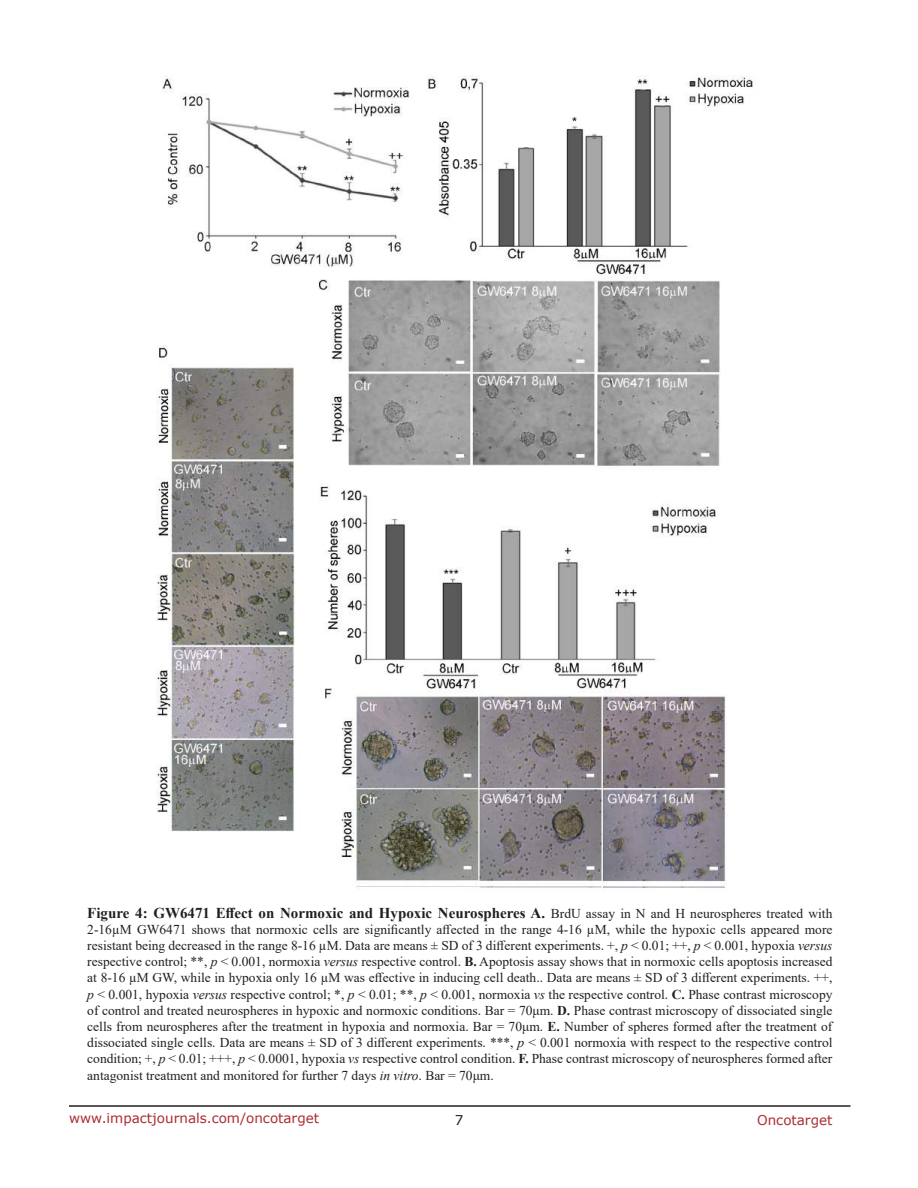
<style>
.page{position:relative;width:918px;height:1188px;background:#fff}
.page>*{position:absolute;margin:0;border:0;box-sizing:border-box;transform-origin:0 0}
.t1{font:700 15px "Times New Roman";color:#221f22}
.t2{font:13.5px/16.2px "Times New Roman";color:#221f22;text-align:justify}
.t3{font:13.5px "Verdana";color:#ac2b31}
.t4{font:13.5px "Verdana";color:#221f22}
.s1{font-weight:400;font-size:13.5px}
.s2{font-style:italic}
.s3{font-weight:700}
</style>
<div class="page">
<hr style="left:69px;top:1105px;width:781px;height:2px;background:#231f20">
<img style="left:157px;top:76px;width:596px;height:812px">
<p class="t1" style="left:87px;top:902px;width:747px">Figure 4: GW6471 Effect on Normoxic and Hypoxic Neurospheres A. <span class="s1">BrdU assay in N and H neurospheres treated with</span></p>
<p class="t2" style="left:87px;top:921px;width:747px">2-16µM GW6471 shows that normoxic cells are significantly affected in the range 4-16 µM, while the hypoxic cells appeared more resistant being decreased in the range 8-16 µM. Data are means ± SD of 3 different experiments. +, <span class="s2">p</span> &lt; 0.01; ++, <span class="s2">p</span> &lt; 0.001, hypoxia <span class="s2">versus </span>respective control; **, <span class="s2">p</span> &lt; 0.001, normoxia <span class="s2">versus</span> respective control. <span class="s3">B.</span> Apoptosis assay shows that in normoxic cells apoptosis increased at 8-16 µM GW, while in hypoxia only 16 µM was effective in inducing cell death.. Data are means ± SD of 3 different experiments. ++, <span class="s2">p</span> &lt; 0.001, hypoxia <span class="s2">versus</span> respective control; *, <span class="s2">p</span> &lt; 0.01; **, <span class="s2">p</span> &lt; 0.001, normoxia <span class="s2">vs</span> the respective control. <span class="s3">C.</span> Phase contrast microscopy of control and treated neurospheres in hypoxic and normoxic conditions. Bar = 70μm. <span class="s3">D.</span> Phase contrast microscopy of dissociated single cells from neurospheres after the treatment in hypoxia and normoxia. Bar = 70μm. <span class="s3">E.</span> Number of spheres formed after the treatment of dissociated single cells. Data are means ± SD of 3 different experiments. ***, <span class="s2">p</span> &lt; 0.001 normoxia with respect to the respective control condition; +, <span class="s2">p</span> &lt; 0.01; +++, <span class="s2">p</span> &lt; 0.0001, hypoxia <span class="s2">vs</span> respective control condition. <span class="s3">F.</span> Phase contrast microscopy of neurospheres formed after antagonist treatment and monitored for further 7 days <span class="s2">in vitro</span>. Bar = 70μm.</p>
<p class="t3" style="left:69px;top:1109px;width:252px">www.impactjournals.com/oncotarget</p>
<p class="t4" style="left:455px;top:1111px;width:10px">7</p>
<p class="t3" style="left:757px;top:1111px;width:77px">Oncotarget</p>
</div>
